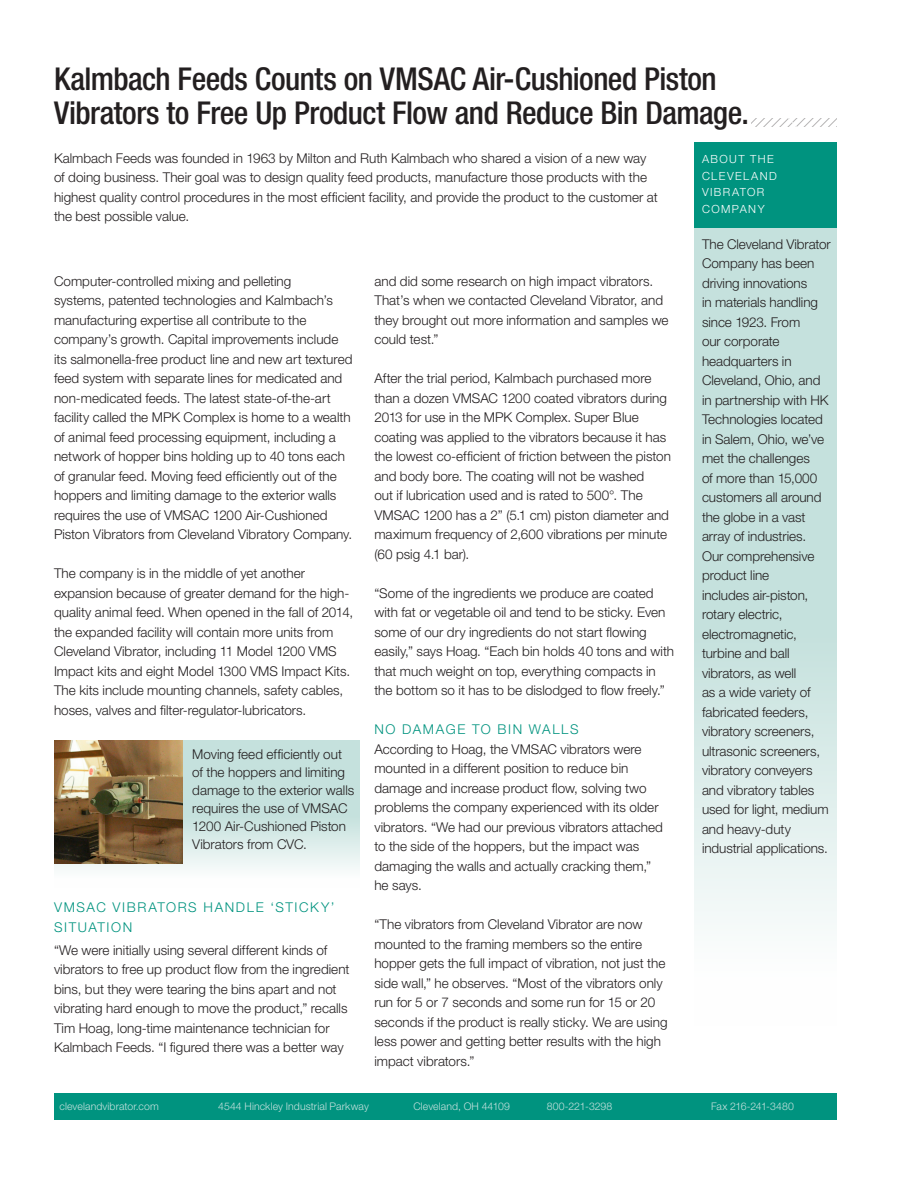
<style>
.page{position:relative;width:918px;height:1188px;background:#fff}
.page>*{position:absolute;margin:0;border:0;box-sizing:border-box;transform-origin:0 0}
.t1{font:500 condensed 31.5px/34.5px "Helvetica Neue LT Std";letter-spacing:-.015em;color:#231f20}
.t2{font:300 13.5px/19.5px "Helvetica Neue LT Pro";color:#231f20}
.t3{font:300 13.5px/19.5px "Helvetica Neue LT Pro";letter-spacing:.12em;color:#00937f}
.t4{font:300 11.25px/16.5px "Helvetica Neue LT Pro";letter-spacing:.13em;color:#fff}
.t5{font:300 10.5px "Helvetica Neue LT Pro";letter-spacing:.01em;color:#c5e1dd}
.t6{font:300 10.5px "Helvetica Neue LT Pro";letter-spacing:-.01em;color:#c5e1dd}
</style>
<div class="page">
<div style="left:54px;top:1094px;width:783px;height:26px;background:#00937f"></div>
<svg style="left:695px;top:227px;width:142px;height:696px;background:#cee5e2"></svg>
<div style="left:695px;top:142px;width:142px;height:85px;background:#00937f"></div>
<svg style="left:752px;top:119px;width:85px;height:8px"></svg>
<svg style="left:54px;top:740px;width:306px;height:129px;background:#cfe6e3"></svg>
<img style="left:54px;top:740px;width:129px;height:124px">
<p class="t1" style="left:54px;top:61px;width:697px">Kalmbach Feeds Counts on VMSAC Air-Cushioned Piston<br>Vibrators to Free Up Product Flow and Reduce Bin Damage.</p>
<p class="t2" style="left:54px;top:148px;width:605px">Kalmbach Feeds was founded in 1963 by Milton and Ruth Kalmbach who shared a vision of a new way of doing business. Their goal was to design quality feed products, manufacture those products with the highest quality control procedures in the most efficient facility, and provide the product to the customer at the best possible value.</p>
<p class="t4" style="left:702px;top:151px;width:76px">ABOUT THE<br>CLEVELAND<br>VIBRATOR</p>
<p class="t4" style="left:702px;top:200px;width:64px">COMPANY</p>
<p class="t2" style="left:702px;top:234px;width:130px">The Cleveland Vibrator<br>Company has been driving innovations<br>in materials handling since 1923. From<br>our corporate headquarters in<br>Cleveland, Ohio, and in partnership with HK<br>Technologies located in Salem, Ohio, we’ve met the challenges<br>of more than 15,000 customers all around the globe in a vast array of industries.<br>Our comprehensive product line<br>includes air-piston, rotary electric, electromagnetic, turbine and ball vibrators, as well<br>as a wide variety of fabricated feeders, vibratory screeners, ultrasonic screeners, vibratory conveyers and vibratory tables used for light, medium and heavy-duty industrial applications.</p>
<p class="t2" style="left:54px;top:271px;width:300px">Computer-controlled mixing and pelleting<br>systems, patented technologies and Kalmbach’s manufacturing expertise all contribute to the company’s growth. Capital improvements include its salmonella-free product line and new art textured feed system with separate lines for medicated and non-medicated feeds. The latest state-of-the-art facility called the MPK Complex is home to a wealth of animal feed processing equipment, including a network of hopper bins holding up to 40 tons each of granular feed. Moving feed efficiently out of the hoppers and limiting damage to the exterior walls requires the use of VMSAC 1200 Air-Cushioned Piston Vibrators from Cleveland Vibratory Company.</p>
<p class="t2" style="left:54px;top:563px;width:301px">The company is in the middle of yet another expansion because of greater demand for the high&shy;quality animal feed. When opened in the fall of 2014, the expanded facility will contain more units from Cleveland Vibrator, including 11 Model 1200 VMS Impact kits and eight Model 1300 VMS Impact Kits.<br>The kits include mounting channels, safety cables, hoses, valves and filter-regulator-lubricators.</p>
<p class="t2" style="left:374px;top:271px;width:296px">and did some research on high impact vibrators.<br>That’s when we contacted Cleveland Vibrator, and they brought out more information and samples we could test.”</p>
<p class="t2" style="left:374px;top:368px;width:298px">After the trial period, Kalmbach purchased more than a dozen VMSAC 1200 coated vibrators during 2013 for use in the MPK Complex. Super Blue coating was applied to the vibrators because it has the lowest co-efficient of friction between the piston and body bore. The coating will not be washed<br>out if lubrication used and is rated to 500°. The VMSAC 1200 has a 2” (5.1 cm) piston diameter and maximum frequency of 2,600 vibrations per minute (60 psig 4.1 bar).</p>
<p class="t2" style="left:374px;top:583px;width:301px">“Some of the ingredients we produce are coated with fat or vegetable oil and tend to be sticky. Even some of our dry ingredients do not start flowing easily,” says Hoag. “Each bin holds 40 tons and with that much weight on top, everything compacts in the bottom so it has to be dislodged to flow freely.”</p>
<p class="t3" style="left:374px;top:719px;width:206px">NO DAMAGE TO BIN WALLS</p>
<p class="t2" style="left:374px;top:739px;width:290px">According to Hoag, the VMSAC vibrators were mounted in a different position to reduce bin damage and increase product flow, solving two problems the company experienced with its older vibrators. “We had our previous vibrators attached to the side of the hoppers, but the impact was damaging the walls and actually cracking them,” he says.</p>
<p class="t2" style="left:374px;top:914px;width:295px">“The vibrators from Cleveland Vibrator are now mounted to the framing members so the entire hopper gets the full impact of vibration, not just the side wall,” he observes. “Most of the vibrators only run for 5 or 7 seconds and some run for 15 or 20 seconds if the product is really sticky. We are using less power and getting better results with the high impact vibrators.”</p>
<p class="t2" style="left:192px;top:745px;width:164px;line-height:18px">Moving feed efficiently out of the hoppers and limiting damage to the exterior walls requires the use of VMSAC<br>1200 Air-Cushioned Piston<br>Vibrators from CVC.</p>
<p class="t3" style="left:54px;top:897px;width:282px">VMSAC VIBRATORS HANDLE ‘STICKY’<br>SITUATION</p>
<p class="t2" style="left:54px;top:940px;width:297px">“We were initially using several different kinds of vibrators to free up product flow from the ingredient bins, but they were tearing the bins apart and not vibrating hard enough to move the product,” recalls Tim Hoag, long-time maintenance technician for Kalmbach Feeds. “I figured there was a better way</p>
<p class="t5" style="left:60px;top:1099px;width:101px">clevelandvibrator.com</p>
<p class="t5" style="left:218px;top:1099px;width:152px">4544 Hinckley Industrial Parkway</p>
<p class="t5" style="left:413px;top:1099px;width:98px">Cleveland, OH 44109</p>
<p class="t5" style="left:547px;top:1099px;width:67px">800-221-3298</p>
<p class="t6" style="left:711px;top:1099px;width:84px">Fax 216-241-3480</p>
</div>
